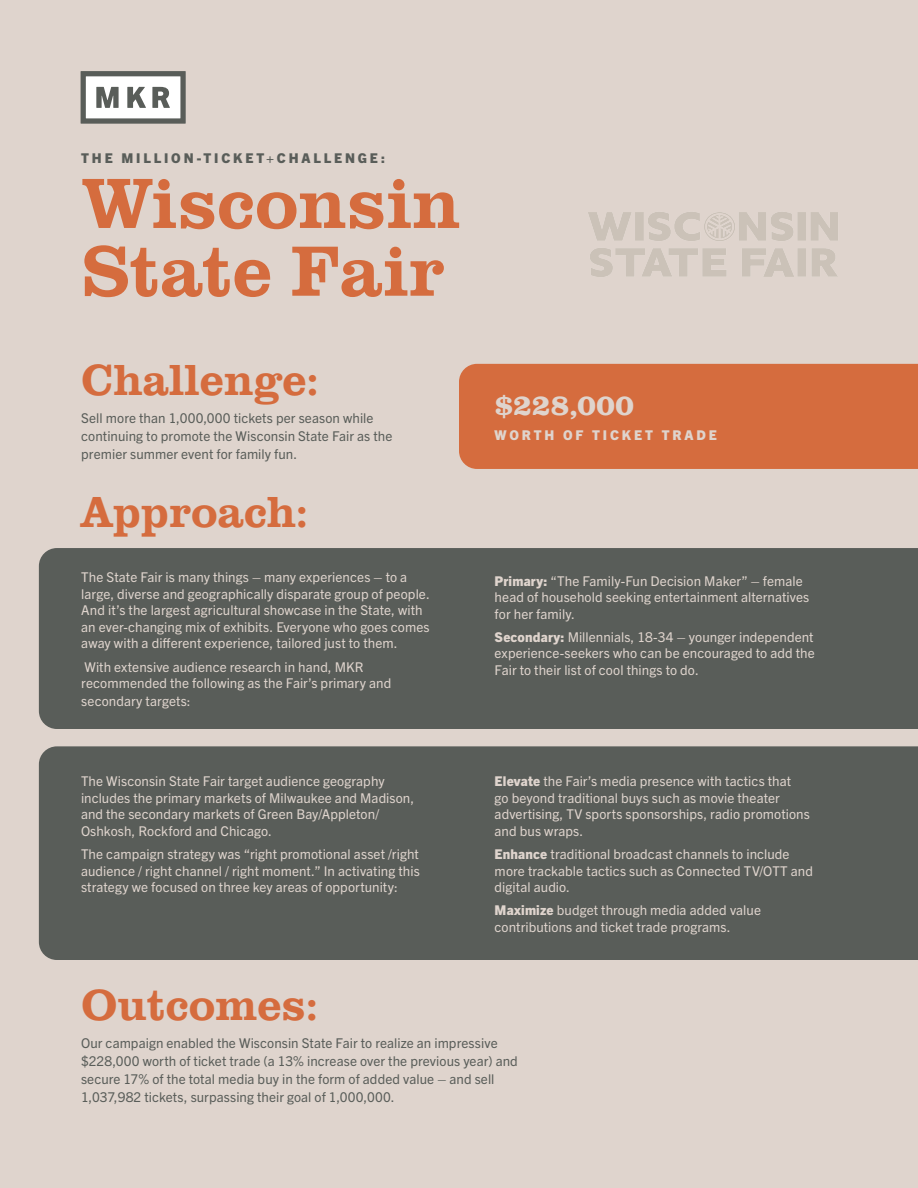
<style>
.page{position:relative;width:918px;height:1188px;background:#dfd4cd}
.page>*{position:absolute;margin:0;border:0;box-sizing:border-box;transform-origin:0 0}
.SubHead{font:500 73.5px "Clarendon URW";color:#d56c3e}
.SubHead-2{font:500 45px "Clarendon URW";color:#d56c3e}
.Paragraph_Style_2{font:700 30px "Clarendon URW";letter-spacing:-.005em;color:#dfd4cd}
.Paragraph_Style_1{font:13.5px/16.5px "Trade Gothic Next LT Pro";letter-spacing:.005em;color:#dfd4cd}
.Paragraph_Style_1-2{font:13.5px/18px "Trade Gothic Next LT Pro";letter-spacing:.005em;color:#595d59}
.Paragraph_Style_2-2{font:800 13.5px "Trade Gothic Next LT Pro";letter-spacing:.21em;color:#595d59}
.Paragraph_Style_2-3{font:800 13.5px "Trade Gothic Next LT Pro";letter-spacing:.21em;color:#dfd4cd}
.s1{font-weight:800}
</style>
<div class="page">
<div style="left:39px;top:548px;width:879px;height:181px;background:#595d59"></div>
<div style="left:39px;top:746px;width:879px;height:214px;background:#595d59"></div>
<div style="left:81px;top:71px;width:105px;height:53px;background:#595d59"></div>
<div style="left:86px;top:76px;width:94px;height:42px;background:#fff"></div>
<svg style="left:96px;top:87px;width:23px;height:21px"></svg>
<svg style="left:127px;top:87px;width:19px;height:21px"></svg>
<svg style="left:152px;top:87px;width:18px;height:21px"></svg>
<div style="left:459px;top:364px;width:459px;height:105px;background:#d56c3e"></div>
<img style="left:588px;top:212px;width:250px;height:65px">
<p class="Paragraph_Style_2-2" style="left:81px;top:149px;width:305px">THE MILLION-TICKET+CHALLENGE:</p>
<p class="SubHead" style="left:81px;top:150px;width:381px">Wisconsin</p>
<p class="SubHead" style="left:81px;top:218px;width:365px">State Fair</p>
<p class="SubHead-2" style="left:81px;top:347px;width:240px">Challenge:</p>
<p class="Paragraph_Style_1-2" style="left:81px;top:408px;width:313px">Sell more than 1,000,000 tickets per season while continuing to promote the Wisconsin State Fair as the premier summer event for family fun.</p>
<p class="SubHead-2" style="left:81px;top:480px;width:230px">Approach:</p>
<p class="Paragraph_Style_1" style="left:81px;top:568px;width:350px">The State Fair is many things – many experiences – to a large, diverse and geographically disparate group of people.<br>And it’s the largest agricultural showcase in the State, with an ever-changing mix of exhibits. Everyone who goes comes away with a different experience, tailored just to them.</p>
<p class="Paragraph_Style_1" style="left:81px;top:658px;width:312px">With extensive audience research in hand, MKR recommended the following as the Fair’s primary and</p>
<p class="Paragraph_Style_1" style="left:81px;top:692px;width:111px">secondary targets:</p>
<p class="Paragraph_Style_1" style="left:81px;top:772px;width:335px">The Wisconsin State Fair target audience geography includes the primary markets of Milwaukee and Madison, and the secondary markets of Green Bay/Appleton/ Oshkosh, Rockford and Chicago.</p>
<p class="Paragraph_Style_1" style="left:81px;top:845px;width:340px;text-align:justify">The campaign strategy was “right promotional asset /right audience / right channel / right moment.” In activating this strategy we focused on three key areas of opportunity:</p>
<p class="Paragraph_Style_2" style="left:495px;top:383px;width:141px">$228,000</p>
<p class="Paragraph_Style_2-3" style="left:495px;top:426px;width:224px">WORTH OF TICKET TRADE</p>
<p class="Paragraph_Style_1" style="left:495px;top:572px;width:316px"><span class="s1">Primary:</span> “The Family-Fun Decision Maker” – female head of household seeking entertainment alternatives for her family.</p>
<p class="Paragraph_Style_1" style="left:495px;top:628px;width:322px;text-align:justify"><span class="s1">Secondary:</span> Millennials, 18-34 – younger independent experience-seekers who can be encouraged to add the Fair to their list of cool things to do.</p>
<p class="Paragraph_Style_1" style="left:495px;top:772px;width:317px"><span class="s1">Elevate</span> the Fair’s media presence with tactics that<br>go beyond traditional buys such as movie theater advertising, TV sports sponsorships, radio promotions and bus wraps.</p>
<p class="Paragraph_Style_1" style="left:495px;top:845px;width:320px"><span class="s1">Enhance</span> traditional broadcast channels to include more trackable tactics such as Connected TV/OTT and digital audio.</p>
<p class="Paragraph_Style_1" style="left:495px;top:901px;width:268px"><span class="s1">Maximize</span> budget through media added value contributions and ticket trade programs.</p>
<p class="SubHead-2" style="left:81px;top:973px;width:240px">Outcomes:</p>
<p class="Paragraph_Style_1-2" style="left:81px;top:1034px;width:438px">Our campaign enabled the Wisconsin State Fair to realize an impressive $228,000 worth of ticket trade (a 13% increase over the previous year) and secure 17% of the total media buy in the form of added value – and sell 1,037,982 tickets, surpassing their goal of 1,000,000.</p>
</div>
